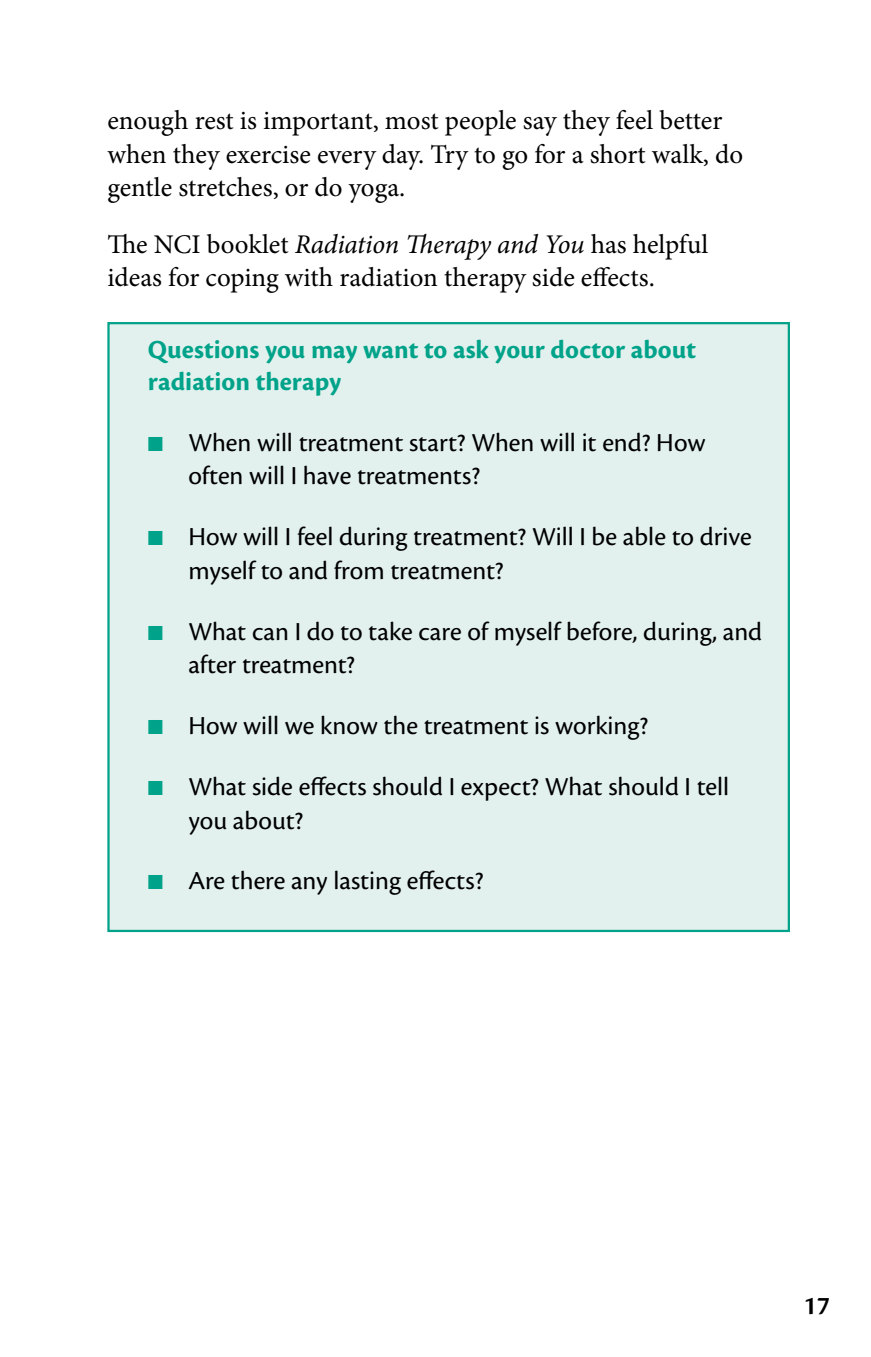
<style>
.page{position:relative;width:871px;height:1357px;background:#fff}
.page>*{position:absolute;margin:0;border:0;box-sizing:border-box;transform-origin:0 0}
.t1{font:27px/33.8px "Cronos Pro";color:#000}
.text{font:27px/33.8px "Minion Pro";color:#000}
.sidebar_subhead{font:700 27px/31.5px "Cronos Pro";letter-spacing:.005em;color:#00a389}
.t2{font:600 27px "Cronos Pro";color:#000}
.s1{font-style:italic}
.s2{color:#00a389}
</style>
<div class="page">
<div style="left:107px;top:322px;width:683px;height:610px;background:#e2f1ee;border:2px solid #00a389"></div>
<p class="text" style="left:107px;top:103px;width:637px">enough rest is important, most people say they feel better when they exercise every day. Try to go for a short walk, do gentle stretches, or do yoga.</p>
<p class="text" style="left:107px;top:227px;width:602px">The NCI booklet <span class="s1">Radiation Therapy and You</span> has helpful ideas for coping with radiation therapy side effects.</p>
<p class="sidebar_subhead" style="left:148px;top:335px;width:550px">Questions you may want to ask your doctor about radiation therapy</p>
<p class="t1" style="left:188px;top:425px;width:518px;text-indent:-41px"><span class="s2">■</span> When will treatment start? When will it end? How often will I have treatments?</p>
<p class="t1" style="left:188px;top:520px;width:565px;text-indent:-41px"><span class="s2">■</span> How will I feel during treatment? Will I be able to drive myself to and from treatment?</p>
<p class="t1" style="left:188px;top:614px;width:575px;text-indent:-41px"><span class="s2">■</span> What can I do to take care of myself before, during, and after treatment?</p>
<p class="t1" style="left:148px;top:709px;width:502px"><span class="s2">■</span> How will we know the treatment is working?</p>
<p class="t1" style="left:188px;top:770px;width:542px;text-indent:-41px"><span class="s2">■</span> What side effects should I expect? What should I tell you about?</p>
<p class="t1" style="left:148px;top:864px;width:337px"><span class="s2">■</span> Are there any lasting effects?</p>
<p class="t2" style="left:803px;top:1289px;width:28px">17</p>
</div>
